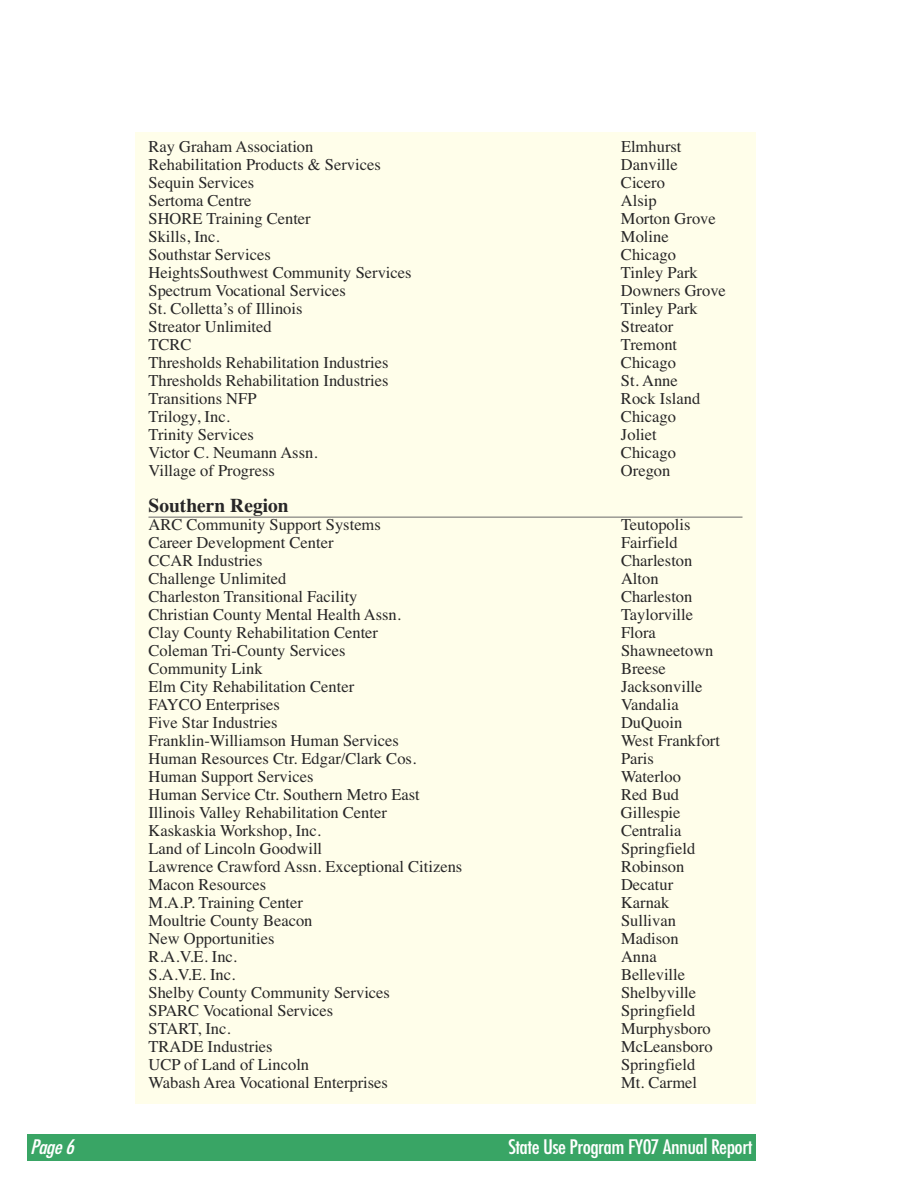
<style>
.page{position:relative;width:918px;height:1188px;background:#fff}
.page>*{position:absolute;margin:0;border:0;box-sizing:border-box;transform-origin:0 0}
.t1{font:500 condensed 19.5px "Futura";letter-spacing:-.025em;color:#fff;scale:1.1 1}
.t2{font:700 19.5px "Times";color:#272627}
.t3{font:italic 500 condensed 19.5px "Futura";color:#fff;scale:1.1 1}
.t4{font:16.5px "Times";color:#272627}
</style>
<div class="page">
<div style="left:135px;top:133px;width:621px;height:971px;background:#fffeea"></div>
<hr style="left:148px;top:517px;width:594px;height:1px;background:#686768">
<div style="left:27px;top:1134px;width:729px;height:27px;background:#39a565"></div>
<p class="t4" style="left:148px;top:137px;width:166px">Ray Graham Association</p>
<p class="t4" style="left:621px;top:137px;width:62px">Elmhurst</p>
<p class="t4" style="left:149px;top:155px;width:234px">Rehabilitation Products &amp; Services</p>
<p class="t4" style="left:621px;top:155px;width:58px">Danville</p>
<p class="t4" style="left:148px;top:173px;width:107px">Sequin Services</p>
<p class="t4" style="left:621px;top:173px;width:45px">Cicero</p>
<p class="t4" style="left:148px;top:191px;width:105px">Sertoma Centre</p>
<p class="t4" style="left:621px;top:191px;width:37px">Alsip</p>
<p class="t4" style="left:148px;top:209px;width:164px">SHORE Training Center</p>
<p class="t4" style="left:621px;top:209px;width:96px">Morton Grove</p>
<p class="t4" style="left:148px;top:227px;width:73px">Skills, Inc.</p>
<p class="t4" style="left:621px;top:227px;width:49px">Moline</p>
<p class="t4" style="left:148px;top:245px;width:124px">Southstar Services</p>
<p class="t4" style="left:621px;top:245px;width:56px">Chicago</p>
<p class="t4" style="left:148px;top:263px;width:265px">HeightsSouthwest Community Services</p>
<p class="t4" style="left:621px;top:263px;width:78px">Tinley Park</p>
<p class="t4" style="left:148px;top:281px;width:199px">Spectrum Vocational Services</p>
<p class="t4" style="left:621px;top:281px;width:106px">Downers Grove</p>
<p class="t4" style="left:148px;top:299px;width:156px">St. Colletta’s of Illinois</p>
<p class="t4" style="left:621px;top:299px;width:78px">Tinley Park</p>
<p class="t4" style="left:148px;top:317px;width:125px">Streator Unlimited</p>
<p class="t4" style="left:621px;top:317px;width:54px">Streator</p>
<p class="t4" style="left:148px;top:335px;width:45px">TCRC</p>
<p class="t4" style="left:621px;top:335px;width:58px">Tremont</p>
<p class="t4" style="left:148px;top:353px;width:242px">Thresholds Rehabilitation Industries</p>
<p class="t4" style="left:621px;top:353px;width:56px">Chicago</p>
<p class="t4" style="left:148px;top:371px;width:242px">Thresholds Rehabilitation Industries</p>
<p class="t4" style="left:621px;top:371px;width:58px">St. Anne</p>
<p class="t4" style="left:148px;top:389px;width:110px">Transitions NFP</p>
<p class="t4" style="left:621px;top:389px;width:81px">Rock Island</p>
<p class="t4" style="left:148px;top:407px;width:83px">Trilogy, Inc.</p>
<p class="t4" style="left:621px;top:407px;width:56px">Chicago</p>
<p class="t4" style="left:148px;top:425px;width:107px">Trinity Services</p>
<p class="t4" style="left:621px;top:425px;width:37px">Joliet</p>
<p class="t4" style="left:148px;top:443px;width:171px">Victor C. Neumann Assn.</p>
<p class="t4" style="left:621px;top:443px;width:56px">Chicago</p>
<p class="t4" style="left:148px;top:461px;width:128px">Village of Progress</p>
<p class="t4" style="left:621px;top:461px;width:51px">Oregon</p>
<p class="t2" style="left:148px;top:494px;width:142px">Southern Region</p>
<p class="t4" style="left:148px;top:515px;width:234px">ARC Community Support Systems</p>
<p class="t4" style="left:621px;top:515px;width:71px">Teutopolis</p>
<p class="t4" style="left:148px;top:533px;width:187px">Career Development Center</p>
<p class="t4" style="left:621px;top:533px;width:58px">Fairfield</p>
<p class="t4" style="left:149px;top:551px;width:116px">CCAR Industries</p>
<p class="t4" style="left:621px;top:551px;width:73px">Charleston</p>
<p class="t4" style="left:149px;top:569px;width:139px">Challenge Unlimited</p>
<p class="t4" style="left:621px;top:569px;width:39px">Alton</p>
<p class="t4" style="left:149px;top:587px;width:211px">Charleston Transitional Facility</p>
<p class="t4" style="left:621px;top:587px;width:73px">Charleston</p>
<p class="t4" style="left:149px;top:605px;width:254px">Christian County Mental Health Assn.</p>
<p class="t4" style="left:621px;top:605px;width:74px">Taylorville</p>
<p class="t4" style="left:149px;top:623px;width:231px">Clay County Rehabilitation Center</p>
<p class="t4" style="left:621px;top:623px;width:36px">Flora</p>
<p class="t4" style="left:149px;top:641px;width:199px">Coleman Tri-County Services</p>
<p class="t4" style="left:621px;top:641px;width:94px">Shawneetown</p>
<p class="t4" style="left:149px;top:659px;width:116px">Community Link</p>
<p class="t4" style="left:621px;top:659px;width:46px">Breese</p>
<p class="t4" style="left:149px;top:677px;width:207px">Elm City Rehabilitation Center</p>
<p class="t4" style="left:621px;top:677px;width:83px">Jacksonville</p>
<p class="t4" style="left:149px;top:695px;width:133px">FAYCO Enterprises</p>
<p class="t4" style="left:621px;top:695px;width:59px">Vandalia</p>
<p class="t4" style="left:149px;top:713px;width:131px">Five Star Industries</p>
<p class="t4" style="left:621px;top:713px;width:63px">DuQuoin</p>
<p class="t4" style="left:148px;top:731px;width:252px">Franklin-Williamson Human Services</p>
<p class="t4" style="left:621px;top:731px;width:101px">West Frankfort</p>
<p class="t4" style="left:149px;top:749px;width:269px">Human Resources Ctr. Edgar/Clark Cos.</p>
<p class="t4" style="left:621px;top:749px;width:34px">Paris</p>
<p class="t4" style="left:149px;top:767px;width:166px">Human Support Services</p>
<p class="t4" style="left:621px;top:767px;width:62px">Waterloo</p>
<p class="t4" style="left:149px;top:785px;width:273px">Human Service Ctr. Southern Metro East</p>
<p class="t4" style="left:621px;top:785px;width:60px">Red Bud</p>
<p class="t4" style="left:149px;top:803px;width:240px">Illinois Valley Rehabilitation Center</p>
<p class="t4" style="left:621px;top:803px;width:61px">Gillespie</p>
<p class="t4" style="left:149px;top:821px;width:174px">Kaskaskia Workshop, Inc.</p>
<p class="t4" style="left:621px;top:821px;width:62px">Centralia</p>
<p class="t4" style="left:149px;top:839px;width:175px">Land of Lincoln Goodwill</p>
<p class="t4" style="left:621px;top:839px;width:76px">Springfield</p>
<p class="t4" style="left:149px;top:857px;width:315px">Lawrence Crawford Assn. Exceptional Citizens</p>
<p class="t4" style="left:621px;top:857px;width:65px">Robinson</p>
<p class="t4" style="left:149px;top:875px;width:119px">Macon Resources</p>
<p class="t4" style="left:621px;top:875px;width:54px">Decatur</p>
<p class="t4" style="left:149px;top:893px;width:156px">M.A.P. Training Center</p>
<p class="t4" style="left:621px;top:893px;width:50px">Karnak</p>
<p class="t4" style="left:149px;top:911px;width:166px">Moultrie County Beacon</p>
<p class="t4" style="left:621px;top:911px;width:57px">Sullivan</p>
<p class="t4" style="left:149px;top:929px;width:128px">New Opportunities</p>
<p class="t4" style="left:621px;top:929px;width:59px">Madison</p>
<p class="t4" style="left:149px;top:947px;width:90px">R.A.V.E. Inc.</p>
<p class="t4" style="left:621px;top:947px;width:37px">Anna</p>
<p class="t4" style="left:149px;top:965px;width:88px">S.A.V.E. Inc.</p>
<p class="t4" style="left:621px;top:965px;width:66px">Belleville</p>
<p class="t4" style="left:149px;top:983px;width:243px">Shelby County Community Services</p>
<p class="t4" style="left:621px;top:983px;width:77px">Shelbyville</p>
<p class="t4" style="left:149px;top:1001px;width:186px">SPARC Vocational Services</p>
<p class="t4" style="left:621px;top:1001px;width:76px">Springfield</p>
<p class="t4" style="left:149px;top:1019px;width:84px">START, Inc.</p>
<p class="t4" style="left:621px;top:1019px;width:91px">Murphysboro</p>
<p class="t4" style="left:149px;top:1037px;width:126px">TRADE Industries</p>
<p class="t4" style="left:621px;top:1037px;width:93px">McLeansboro</p>
<p class="t4" style="left:149px;top:1055px;width:162px">UCP of Land of Lincoln</p>
<p class="t4" style="left:621px;top:1055px;width:76px">Springfield</p>
<p class="t4" style="left:149px;top:1073px;width:241px">Wabash Area Vocational Enterprises</p>
<p class="t4" style="left:621px;top:1073px;width:78px">Mt. Carmel</p>
<p class="t3" style="left:30px;top:1135px;width:47px">Page 6</p>
<p class="t1" style="left:508px;top:1135px;width:224px">State Use Program FY07 Annual Report</p>
</div>
